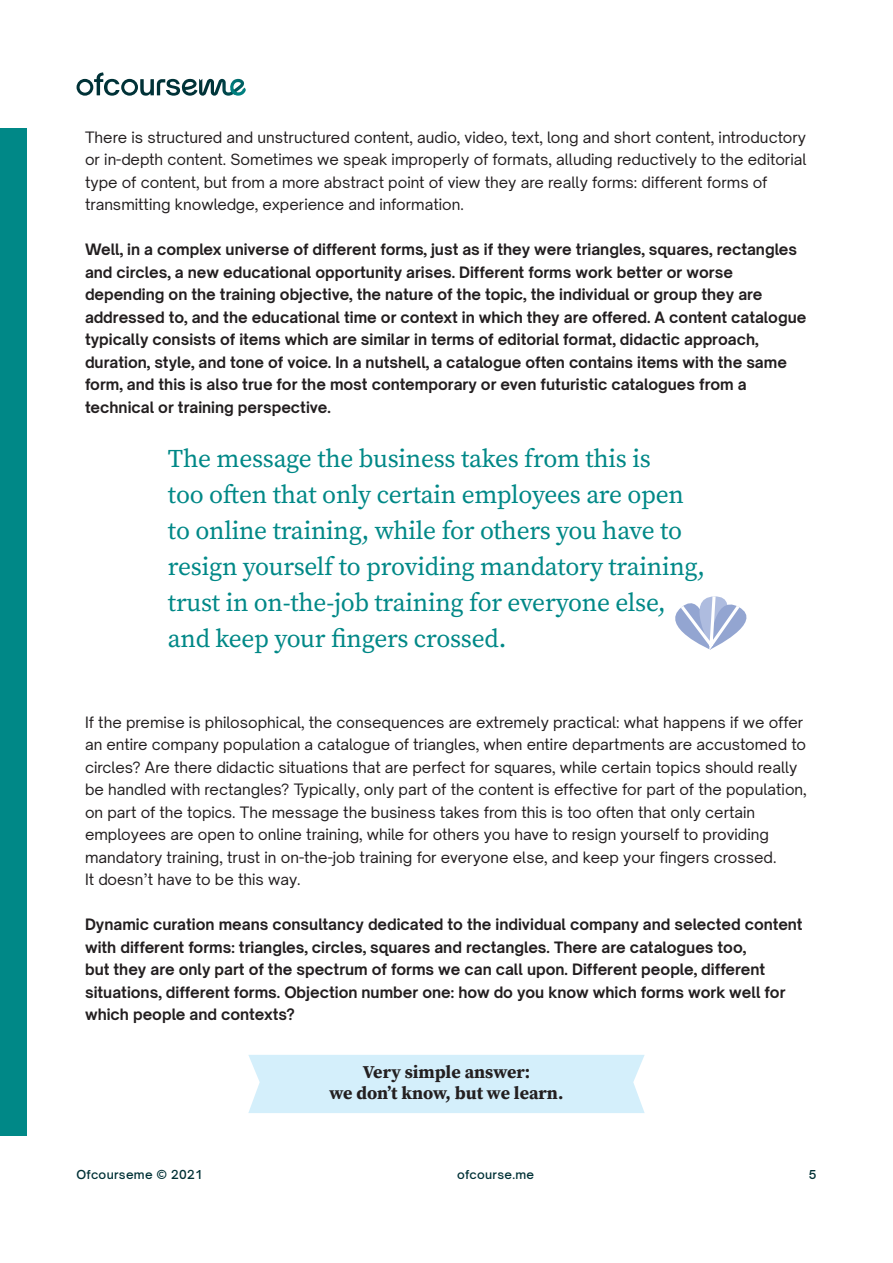
<style>
.page{position:relative;width:893px;height:1263px;background:#fff}
.page>*{position:absolute;margin:0;border:0;box-sizing:border-box;transform-origin:0 0}
.t1{font:25.5px/36px "Source Serif Pro";letter-spacing:-.01em;color:#008887}
.t2{font:700 18px "Source Serif Pro";color:#231f20}
.t3{font:700 15px/22.5px "Open Sauce Two";color:#231f20}
.t4{font:15px/22.5px "Open Sauce Two";color:#231f20}
.t5{font:500 12px "Open Sauce Two";letter-spacing:.025em;color:#003136}
</style>
<div class="page">
<svg style="left:77px;top:72px;width:169px;height:24px"></svg>
<div style="left:0;top:128px;width:27px;height:1007px;background:#008887"></div>
<div style="left:248px;top:1055px;width:397px;height:58px;background:#d4effb"></div>
<svg style="left:675px;top:596px;width:72px;height:54px"></svg>
<p class="t4" style="left:85px;top:125px;width:723px">There is structured and unstructured content, audio, video, text, long and short content, introductory or in-depth content. Sometimes we speak improperly of formats, alluding reductively to the editorial type of content, but from a more abstract point of view they are really forms: different forms of transmitting knowledge, experience and information.</p>
<p class="t3" style="left:85px;top:238px;width:723px">Well, in a complex universe of different forms, just as if they were triangles, squares, rectangles and circles, a new educational opportunity arises. Different forms work better or worse depending on the training objective, the nature of the topic, the individual or group they are addressed to, and the educational time or context in which they are offered. A content catalogue typically consists of items which are similar in terms of editorial format, didactic approach, duration, style, and tone of voice. In a nutshell, a catalogue often contains items with the same form, and this is also true for the most contemporary or even futuristic catalogues from a technical or training perspective.</p>
<p class="t1" style="left:168px;top:441px;width:539px">The message the business takes from this is<br>too often that only certain employees are open to online training, while for others you have to resign yourself to providing mandatory training, trust in on-the-job training for everyone else, and keep your fingers crossed.</p>
<p class="t4" style="left:85px;top:710px;width:723px">If the premise is philosophical, the consequences are extremely practical: what happens if we offer an entire company population a catalogue of triangles, when entire departments are accustomed to circles? Are there didactic situations that are perfect for squares, while certain topics should really be handled with rectangles? Typically, only part of the content is effective for part of the population, on part of the topics. The message the business takes from this is too often that only certain employees are open to online training, while for others you have to resign yourself to providing mandatory training, trust in on-the-job training for everyone else, and keep your fingers crossed.</p>
<p class="t4" style="left:85px;top:868px;width:217px">It doesn’t have to be this way.</p>
<p class="t3" style="left:85px;top:913px;width:719px">Dynamic curation means consultancy dedicated to the individual company and selected content with different forms: triangles, circles, squares and rectangles. There are catalogues too,<br>but they are only part of the spectrum of forms we can call upon. Different people, different situations, different forms. Objection number one: how do you know which forms work well for which people and contexts?</p>
<p class="t2" style="left:363px;top:1059px;width:169px">Very simple answer:</p>
<p class="t2" style="left:329px;top:1081px;width:235px">we don’t know, but we learn.</p>
<p class="t5" style="left:77px;top:1167px;width:128px">Ofcourseme © 2021</p>
<p class="t5" style="left:457px;top:1167px;width:79px">ofcourse.me</p>
<p class="t5" style="left:809px;top:1167px;width:9px">5</p>
</div>
